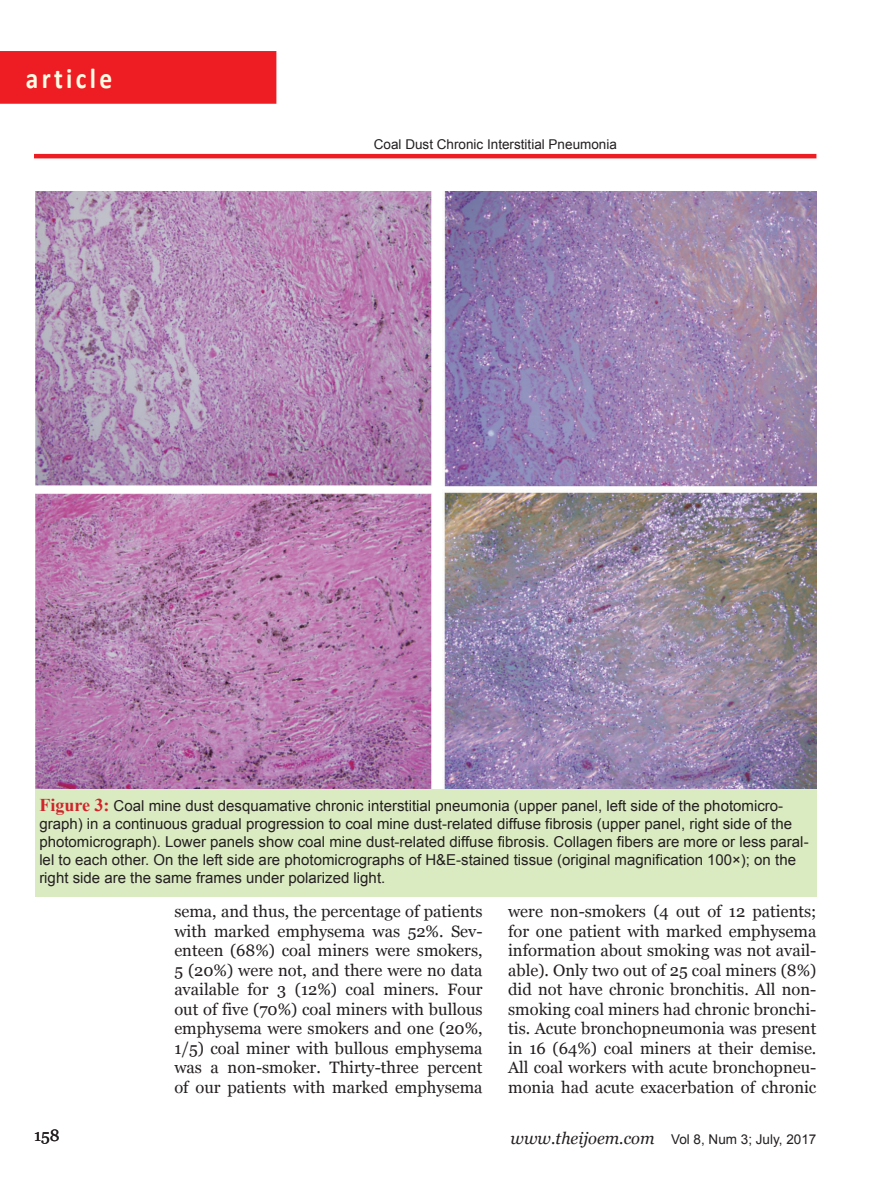
<style>
.page{position:relative;width:893px;height:1191px;background:#fff}
.page>*{position:absolute;margin:0;border:0;box-sizing:border-box;transform-origin:0 0}
.t1{font:700 28.8px "Calibri";letter-spacing:.13em;color:#fffce4;scale:.88 1}
.body{font:16.5px/19.5px "Georgia";color:#231f20;text-align:justify}
.Legend{font:15px/18px "Arial";color:#231f20}
.Running_Title{font:13.5px "Arial";color:#231f20}
.s1{font-family:"Times New Roman";font-weight:700;font-size:18px;color:#d1232a}
.s2{font-family:"Georgia";font-style:italic;font-size:16.5px}
</style>
<div class="page">
<hr style="left:34px;top:154px;width:782px;height:4px;background:#ee1d23">
<div style="left:0;top:51px;width:276px;height:53px;background:#ee1d23"></div>
<img style="left:35px;top:191px;width:781px;height:597px">
<div style="left:35px;top:788px;width:781px;height:108px;background:#daeac1"></div>
<h1 class="t1" style="left:26px;top:60px;width:99px">article</h1>
<p class="Running_Title" style="left:374px;top:136px;width:245px">Coal Dust Chronic Interstitial Pneumonia</p>
<p class="Legend" style="left:39px;top:796px;width:771px"><span class="s1">Figure 3:</span> Coal mine dust desquamative chronic interstitial pneumonia (upper panel, left side of the photomicro&shy;graph) in a continuous gradual progression to coal mine dust-related diffuse fibrosis (upper panel, right side of the photomicrograph). Lower panels show coal mine dust-related diffuse fibrosis. Collagen fibers are more or less paral&shy;lel to each other. On the left side are photomicrographs of H&amp;E-stained tissue (original magnification 100×); on the right side are the same frames under polarized light.</p>
<p class="body" style="left:174px;top:902px;width:310px">sema, and thus, the percentage of patients with marked emphysema was 52%. Sev&shy;enteen (68%) coal miners were smokers, 5 (20%) were not, and there were no data available for 3 (12%) coal miners. Four out of five (70%) coal miners with bullous emphysema were smokers and one (20%, 1/5) coal miner with bullous emphysema was a non-smoker. Thirty-three percent of our patients with marked emphysema</p>
<p class="body" style="left:508px;top:902px;width:310px">were non-smokers (4 out of 12 patients; for one patient with marked emphysema information about smoking was not avail&shy;able). Only two out of 25 coal miners (8%) did not have chronic bronchitis. All non&shy;smoking coal miners had chronic bronchi&shy;tis. Acute bronchopneumonia was present in 16 (64%) coal miners at their demise.<br>All coal workers with acute bronchopneu&shy;monia had acute exacerbation of chronic</p>
<p class="body" style="left:34px;top:1125px;width:27px">158</p>
<p class="Running_Title" style="left:510px;top:1130px;width:307px"><span class="s2">www.theijoem.com</span> Vol 8, Num 3; July, 2017</p>
</div>
